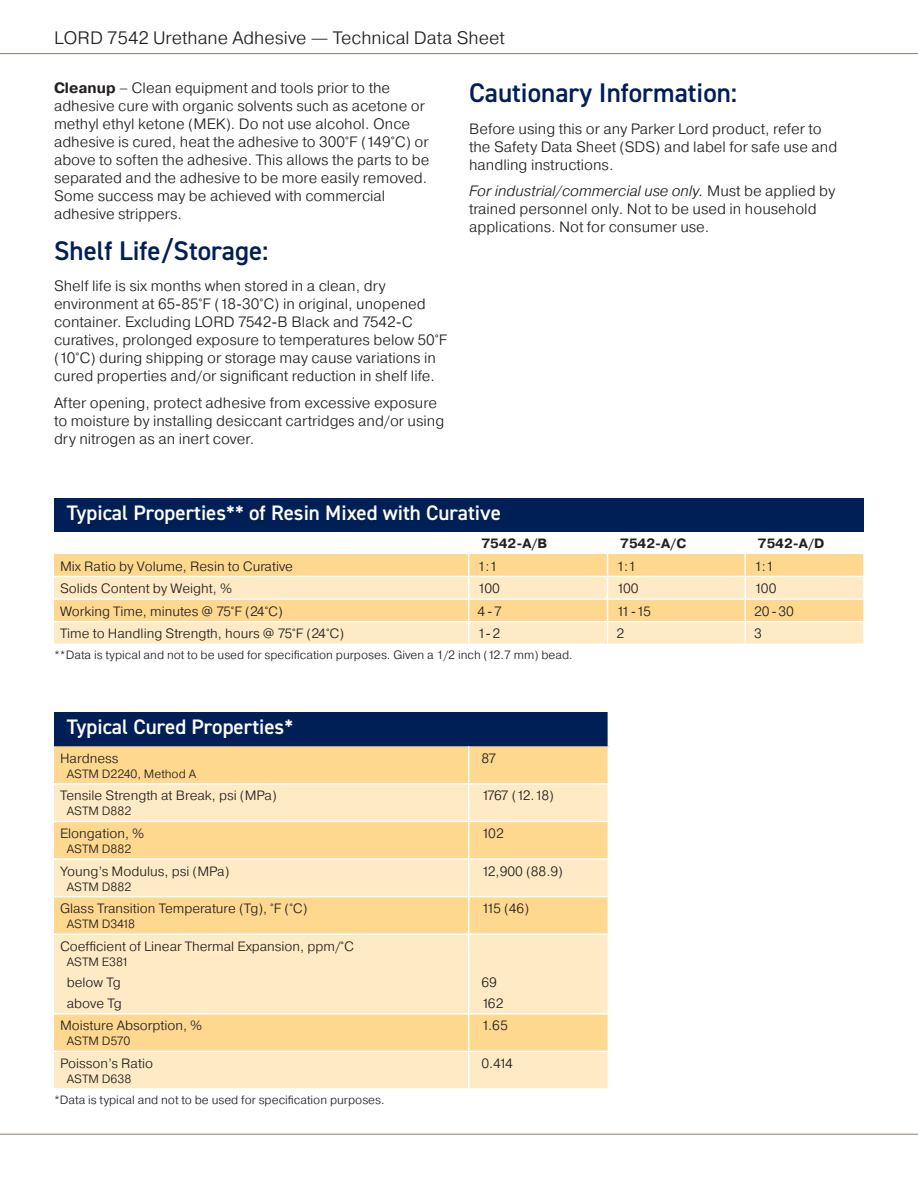
<style>
.page{position:relative;width:918px;height:1188px;background:#fff}
.page>*{position:absolute;margin:0;border:0;box-sizing:border-box;transform-origin:0 0}
.Section_Heading{font:600 27px "DIN2014";color:#001f56}
.Typical_Properties_h{font:600 21px "DIN2014";color:#fff}
.t1{font:300 18px "Pragmatica";color:#231f20}
.Body_copy{font:300 15px/18px "Pragmatica";color:#231f20}
.Typical_Properites{font:300 13.5px "Pragmatica";color:#231f20}
.Typical_Properties{font:300 13.5px "Pragmatica";color:#231f20}
.Typical_Properties-2{font:700 13.5px "Pragmatica";color:#231f20}
.Asterisk_Note{font:300 12px "Pragmatica";color:#231f20}
.Typical_Properties-3{font:300 12px "Pragmatica";color:#231f20}
.s1{font-weight:700}
.s2{font-style:italic}
</style>
<div class="page">
<hr style="left:0;top:53px;width:918px;height:1px;background:#887d6e">
<hr style="left:0;top:1134px;width:918px;height:1px;background:#887d6e">
<div style="left:54px;top:498px;width:810px;height:33px;background:#001f56"></div>
<div style="left:54px;top:554px;width:809px;height:22px;background:#fed88f"></div>
<svg style="left:54px;top:577px;width:809px;height:67px;background:#fee4b3"></svg>
<hr style="left:54px;top:621px;width:415px;height:1px;background:#fff">
<hr style="left:469px;top:621px;width:139px;height:1px;background:#fff">
<hr style="left:608px;top:621px;width:137px;height:1px;background:#fff">
<hr style="left:745px;top:621px;width:120px;height:1px;background:#fff">
<hr style="left:54px;top:598px;width:414px;height:2px;background:#fff">
<hr style="left:469px;top:598px;width:138px;height:2px;background:#fff">
<hr style="left:608px;top:598px;width:136px;height:2px;background:#fff">
<hr style="left:746px;top:598px;width:117px;height:2px;background:#fff">
<hr style="left:744px;top:554px;width:2px;height:22px;background:#fff">
<hr style="left:744px;top:577px;width:2px;height:22px;background:#fff">
<hr style="left:744px;top:599px;width:2px;height:22px;background:#fff">
<svg style="left:468px;top:554px;width:1px;height:90px"></svg>
<svg style="left:607px;top:554px;width:1px;height:90px"></svg>
<hr style="left:744px;top:622px;width:2px;height:22px;background:#fff">
<div style="left:54px;top:712px;width:554px;height:34px;background:#001f56"></div>
<div style="left:54px;top:746px;width:554px;height:37px;background:#fed88f"></div>
<svg style="left:54px;top:785px;width:554px;height:303px;background:#fee3b1"></svg>
<hr style="left:468px;top:746px;width:1px;height:37px;background:#fff">
<hr style="left:468px;top:785px;width:1px;height:36px;background:#fff">
<hr style="left:54px;top:821px;width:415px;height:1px;background:#fff">
<hr style="left:469px;top:821px;width:140px;height:1px;background:#fff">
<hr style="left:468px;top:822px;width:1px;height:36px;background:#fff">
<hr style="left:468px;top:860px;width:1px;height:36px;background:#fff">
<hr style="left:54px;top:896px;width:415px;height:1px;background:#fff">
<hr style="left:469px;top:896px;width:139px;height:1px;background:#fff">
<hr style="left:468px;top:897px;width:1px;height:36px;background:#fff">
<hr style="left:54px;top:933px;width:415px;height:2px;background:#fff">
<hr style="left:469px;top:933px;width:139px;height:2px;background:#fff">
<hr style="left:468px;top:935px;width:1px;height:78px;background:#fff">
<hr style="left:54px;top:1013px;width:415px;height:2px;background:#fff">
<hr style="left:469px;top:1013px;width:139px;height:2px;background:#fff">
<hr style="left:468px;top:1015px;width:1px;height:36px;background:#fff">
<hr style="left:54px;top:1051px;width:415px;height:1px;background:#fff">
<hr style="left:469px;top:1051px;width:139px;height:1px;background:#fff">
<hr style="left:468px;top:1052px;width:1px;height:36px;background:#fff">
<hr style="left:54px;top:858px;width:415px;height:2px;background:#fff">
<hr style="left:469px;top:858px;width:140px;height:2px;background:#fff">
<p class="t1" style="left:54px;top:27px;width:452px">LORD 7542 Urethane Adhesive — Technical Data Sheet</p>
<p class="Body_copy" style="left:54px;top:78px;width:377px"><span class="s1">Cleanup</span> – Clean equipment and tools prior to the adhesive cure with organic solvents such as acetone or methyl ethyl ketone (MEK). Do not use alcohol. Once adhesive is cured, heat the adhesive to 300°F (149°C) or above to soften the adhesive. This allows the parts to be separated and the adhesive to be more easily removed.<br>Some success may be achieved with commercial adhesive strippers.</p>
<p class="Section_Heading" style="left:54px;top:233px;width:216px">Shelf Life/Storage:</p>
<p class="Body_copy" style="left:54px;top:277px;width:395px">Shelf life is six months when stored in a clean, dry environment at 65-85°F (18-30°C) in original, unopened container. Excluding LORD 7542-B Black and 7542-C curatives, prolonged exposure to temperatures below 50°F (10°C) during shipping or storage may cause variations in cured properties and/or significant reduction in shelf life.</p>
<p class="Body_copy" style="left:54px;top:393px;width:392px">After opening, protect adhesive from excessive exposure to moisture by installing desiccant cartridges and/or using dry nitrogen as an inert cover.</p>
<p class="Section_Heading" style="left:469px;top:75px;width:270px">Cautionary Information:</p>
<p class="Body_copy" style="left:469px;top:119px;width:370px">Before using this or any Parker Lord product, refer to the Safety Data Sheet (SDS) and label for safe use and handling instructions.</p>
<p class="Body_copy" style="left:469px;top:182px;width:368px"><span class="s2">For industrial/commercial use only.</span> Must be applied by trained personnel only. Not to be used in household applications. Not for consumer use.</p>
<p class="Typical_Properties_h" style="left:67px;top:499px;width:436px">Typical Properties** of Resin Mixed with Curative</p>
<p class="Typical_Properties-2" style="left:481px;top:535px;width:67px">7542-A/B</p>
<p class="Typical_Properties-2" style="left:620px;top:535px;width:67px">7542-A/C</p>
<p class="Typical_Properties-2" style="left:758px;top:535px;width:68px">7542-A/D</p>
<p class="Typical_Properites" style="left:60px;top:557px;width:235px">Mix Ratio by Volume, Resin to Curative</p>
<p class="Typical_Properties" style="left:478px;top:557px;width:21px">1:1</p>
<p class="Typical_Properties" style="left:616px;top:557px;width:21px">1:1</p>
<p class="Typical_Properties" style="left:754px;top:557px;width:21px">1:1</p>
<p class="Typical_Properites" style="left:60px;top:580px;width:174px">Solids Content by Weight, %</p>
<p class="Typical_Properties" style="left:478px;top:580px;width:24px">100</p>
<p class="Typical_Properties" style="left:616px;top:580px;width:24px">100</p>
<p class="Typical_Properties" style="left:754px;top:580px;width:24px">100</p>
<p class="Typical_Properites" style="left:60px;top:602px;width:224px">Working Time, minutes @ 75°F (24°C)</p>
<p class="Typical_Properties" style="left:478px;top:602px;width:26px">4-7</p>
<p class="Typical_Properties" style="left:616px;top:602px;width:36px">11 -15</p>
<p class="Typical_Properties" style="left:754px;top:602px;width:41px">20-30</p>
<p class="Typical_Properites" style="left:60px;top:625px;width:286px">Time to Handling Strength, hours @ 75°F (24°C)</p>
<p class="Typical_Properties" style="left:478px;top:625px;width:24px">1-2</p>
<p class="Typical_Properties" style="left:616px;top:625px;width:9px">2</p>
<p class="Typical_Properties" style="left:754px;top:625px;width:9px">3</p>
<p class="Asterisk_Note" style="left:54px;top:647px;width:520px">**Data is typical and not to be used for specification purposes. Given a 1/2 inch (12.7 mm) bead.</p>
<p class="Typical_Properties_h" style="left:67px;top:713px;width:228px">Typical Cured Properties*</p>
<p class="Typical_Properites" style="left:60px;top:750px;width:60px">Hardness</p>
<p class="Typical_Properties-3" style="left:67px;top:766px;width:131px">ASTM D2240, Method A</p>
<p class="Typical_Properites" style="left:60px;top:787px;width:218px">Tensile Strength at Break, psi (MPa)</p>
<p class="Typical_Properties-3" style="left:67px;top:804px;width:66px">ASTM D882</p>
<p class="Typical_Properites" style="left:60px;top:825px;width:86px">Elongation, %</p>
<p class="Typical_Properties-3" style="left:67px;top:841px;width:66px">ASTM D882</p>
<p class="Typical_Properites" style="left:60px;top:862px;width:171px">Young’s Modulus, psi (MPa)</p>
<p class="Typical_Properties-3" style="left:67px;top:879px;width:66px">ASTM D882</p>
<p class="Typical_Properites" style="left:60px;top:900px;width:249px">Glass Transition Temperature (Tg), °F (°C)</p>
<p class="Typical_Properties-3" style="left:67px;top:916px;width:70px">ASTM D3418</p>
<p class="Typical_Properites" style="left:60px;top:938px;width:296px">Coefficient of Linear Thermal Expansion, ppm/°C</p>
<p class="Typical_Properties-3" style="left:67px;top:954px;width:63px">ASTM E381</p>
<p class="Typical_Properties" style="left:67px;top:974px;width:56px">below Tg</p>
<p class="Typical_Properties" style="left:67px;top:995px;width:57px">above Tg</p>
<p class="Typical_Properites" style="left:60px;top:1017px;width:144px">Moisture Absorption, %</p>
<p class="Typical_Properties-3" style="left:67px;top:1034px;width:65px">ASTM D570</p>
<p class="Typical_Properites" style="left:60px;top:1055px;width:95px">Poisson’s Ratio</p>
<p class="Typical_Properties-3" style="left:67px;top:1071px;width:66px">ASTM D638</p>
<p class="Asterisk_Note" style="left:54px;top:1092px;width:332px">*Data is typical and not to be used for specification purposes.</p>
<p class="Typical_Properties" style="left:481px;top:750px;width:16px">87</p>
<p class="Typical_Properties" style="left:481px;top:787px;width:74px">1767 (12.18)</p>
<p class="Typical_Properties" style="left:481px;top:825px;width:24px">102</p>
<p class="Typical_Properties" style="left:481px;top:862px;width:83px">12,900 (88.9)</p>
<p class="Typical_Properties" style="left:481px;top:900px;width:49px">115 (46)</p>
<p class="Typical_Properties" style="left:481px;top:974px;width:17px">69</p>
<p class="Typical_Properties" style="left:481px;top:995px;width:24px">162</p>
<p class="Typical_Properties" style="left:481px;top:1017px;width:28px">1.65</p>
<p class="Typical_Properties" style="left:481px;top:1055px;width:33px">0.414</p>
</div>
